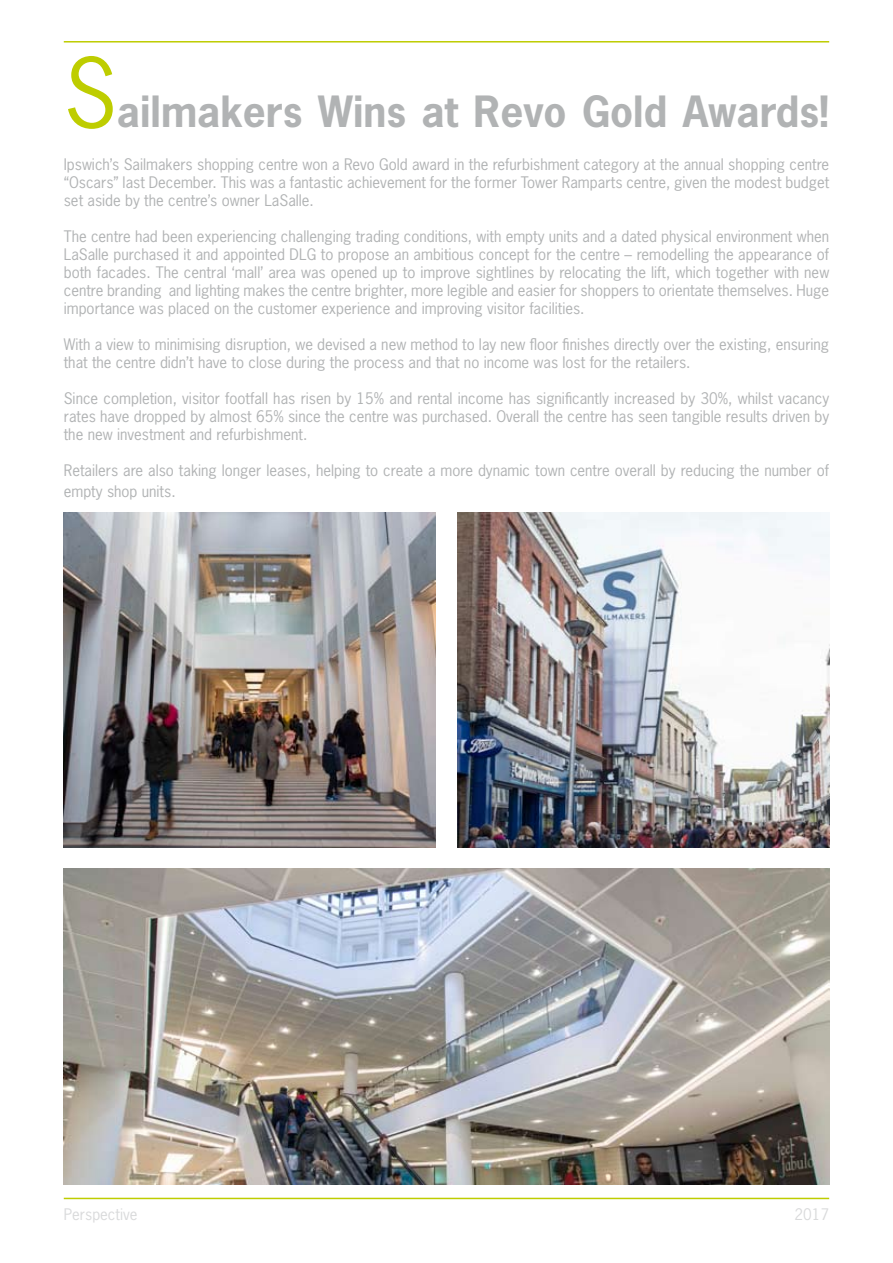
<style>
.page{position:relative;width:893px;height:1263px;background:#fff}
.page>*{position:absolute;margin:0;border:0;box-sizing:border-box;transform-origin:0 0}
.t1{font:90px "News Gothic Std";color:#becd00}
.t2{font:700 40.5px "News Gothic Std";color:#b1b3b4}
.t3{font:15px/18px "News Gothic Std";color:#b1b3b4;text-align:justify}
.t4{font:15px "News Gothic Std";color:#d9dadb}
</style>
<div class="page">
<hr style="left:64px;top:41px;width:765px;height:2px;background:#becd00">
<hr style="left:64px;top:1198px;width:765px;height:1px;background:#becd00">
<img style="left:64px;top:513px;width:372px;height:334px">
<img style="left:457px;top:513px;width:372px;height:334px">
<img style="left:64px;top:868px;width:765px;height:316px">
<h1 class="t1" style="left:64px;top:36px;width:55px">S</h1>
<h2 class="t2" style="left:117px;top:85px;width:714px">ailmakers Wins at Revo Gold Awards!</h2>
<p class="t3" style="left:64px;top:155px;width:767px">Ipswich’s Sailmakers shopping centre won a Revo Gold award in the refurbishment category at the annual shopping centre “Oscars” last December. This was a fantastic achievement for the former Tower Ramparts centre, given the modest budget set aside by the centre’s owner LaSalle.</p>
<p class="t3" style="left:64px;top:227px;width:767px">The centre had been experiencing challenging trading conditions, with empty units and a dated physical environment when LaSalle purchased it and appointed DLG to propose an ambitious concept for the centre – remodelling the appearance of both facades. The central ‘mall’ area was opened up to improve sightlines by relocating the lift, which together with new centre branding and lighting makes the centre brighter, more legible and easier for shoppers to orientate themselves. Huge importance was placed on the customer experience and improving visitor facilities.</p>
<p class="t3" style="left:64px;top:335px;width:767px">With a view to minimising disruption, we devised a new method to lay new floor finishes directly over the existing, ensuring that the centre didn’t have to close during the process and that no income was lost for the retailers.</p>
<p class="t3" style="left:64px;top:389px;width:767px">Since completion, visitor footfall has risen by 15% and rental income has significantly increased by 30%, whilst vacancy rates have dropped by almost 65% since the centre was purchased. Overall the centre has seen tangible results driven by the new investment and refurbishment.</p>
<p class="t3" style="left:64px;top:460px;width:767px;line-height:21px">Retailers are also taking longer leases, helping to create a more dynamic town centre overall by reducing the number of empty shop units.</p>
<p class="t4" style="left:64px;top:1205px;width:75px">Perspective</p>
<p class="t4" style="left:795px;top:1205px;width:36px">2017</p>
</div>
